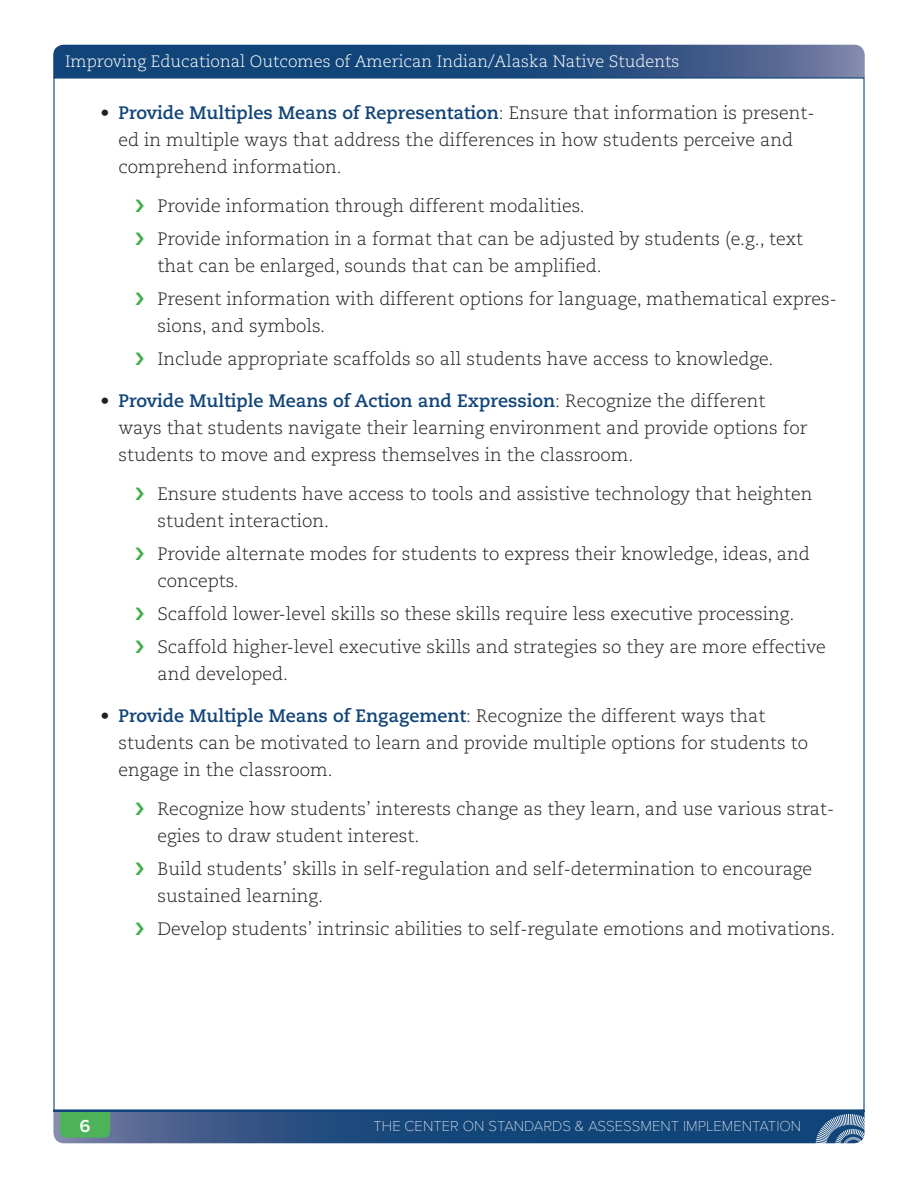
<style>
.page{position:relative;width:918px;height:1188px;background:#fff}
.page>*{position:absolute;margin:0;border:0;box-sizing:border-box;transform-origin:0 0}
.bullet_green{font:300 18px/27px "Caecilia LT Std";color:#231f20}
.bullet_green_last{font:300 18px/27px "Caecilia LT Std";color:#231f20}
.t1{font:600 18px "Proxima Nova";color:#fff}
.t2{font:300 16.5px "Caecilia LT Std";color:#fff}
.t3{font:100 15px "Proxima Nova T";color:#fff}
.s1{font-weight:700;color:#114478}
</style>
<div class="page">
<svg style="left:53px;top:45px;width:812px;height:32px;background:#264f80"></svg>
<svg style="left:53px;top:1112px;width:812px;height:32px;background:#2d5982"></svg>
<hr style="left:53px;top:1110px;width:812px;height:2px;background:#114478">
<p class="t2" style="left:65px;top:52px;width:616px">Improving Educational Outcomes of American Indian/Alaska Native Students</p>
<p class="bullet_green" style="left:118px;top:100px;width:697px;text-indent:-18px">• <span class="s1">Provide Multiples Means of Representation</span>: Ensure that information is present&shy;ed in multiple ways that address the differences in how students perceive and comprehend information.</p>
<p class="bullet_green" style="left:158px;top:193px;width:429px">Provide information through different modalities.</p>
<p class="bullet_green" style="left:158px;top:226px;width:647px">Provide information in a format that can be adjusted by students (e.g., text that can be enlarged, sounds that can be amplified.</p>
<p class="bullet_green" style="left:158px;top:286px;width:681px">Present information with different options for language, mathematical expres&shy;sions, and symbols.</p>
<p class="bullet_green_last" style="left:158px;top:346px;width:617px">Include appropriate scaffolds so all students have access to knowledge.</p>
<p class="bullet_green" style="left:118px;top:388px;width:691px;text-indent:-18px">• <span class="s1">Provide Multiple Means of Action and Expression</span>: Recognize the different ways that students navigate their learning environment and provide options for students to move and express themselves in the classroom.</p>
<p class="bullet_green" style="left:158px;top:481px;width:656px">Ensure students have access to tools and assistive technology that heighten student interaction.</p>
<p class="bullet_green" style="left:158px;top:541px;width:654px">Provide alternate modes for students to express their knowledge, ideas, and concepts.</p>
<p class="bullet_green" style="left:158px;top:601px;width:639px">Scaffold lower-level skills so these skills require less executive processing.</p>
<p class="bullet_green_last" style="left:158px;top:634px;width:670px">Scaffold higher-level executive skills and strategies so they are more effective and developed.</p>
<p class="bullet_green" style="left:118px;top:703px;width:691px;text-indent:-18px">• <span class="s1">Provide Multiple Means of Engagement</span>: Recognize the different ways that students can be motivated to learn and provide multiple options for students to engage in the classroom.</p>
<p class="bullet_green" style="left:158px;top:796px;width:678px">Recognize how students’ interests change as they learn, and use various strat&shy;egies to draw student interest.</p>
<p class="bullet_green" style="left:158px;top:856px;width:656px">Build students’ skills in self-regulation and self-determination to encourage sustained learning.</p>
<p class="bullet_green_last" style="left:158px;top:916px;width:679px">Develop students’ intrinsic abilities to self-regulate emotions and motivations.</p>
<p class="t1" style="left:80px;top:1116px;width:13px">6</p>
<p class="t3" style="left:374px;top:1117px;width:429px">THE CENTER ON STANDARDS &amp; ASSESSMENT IMPLEMENTATION</p>
</div>
